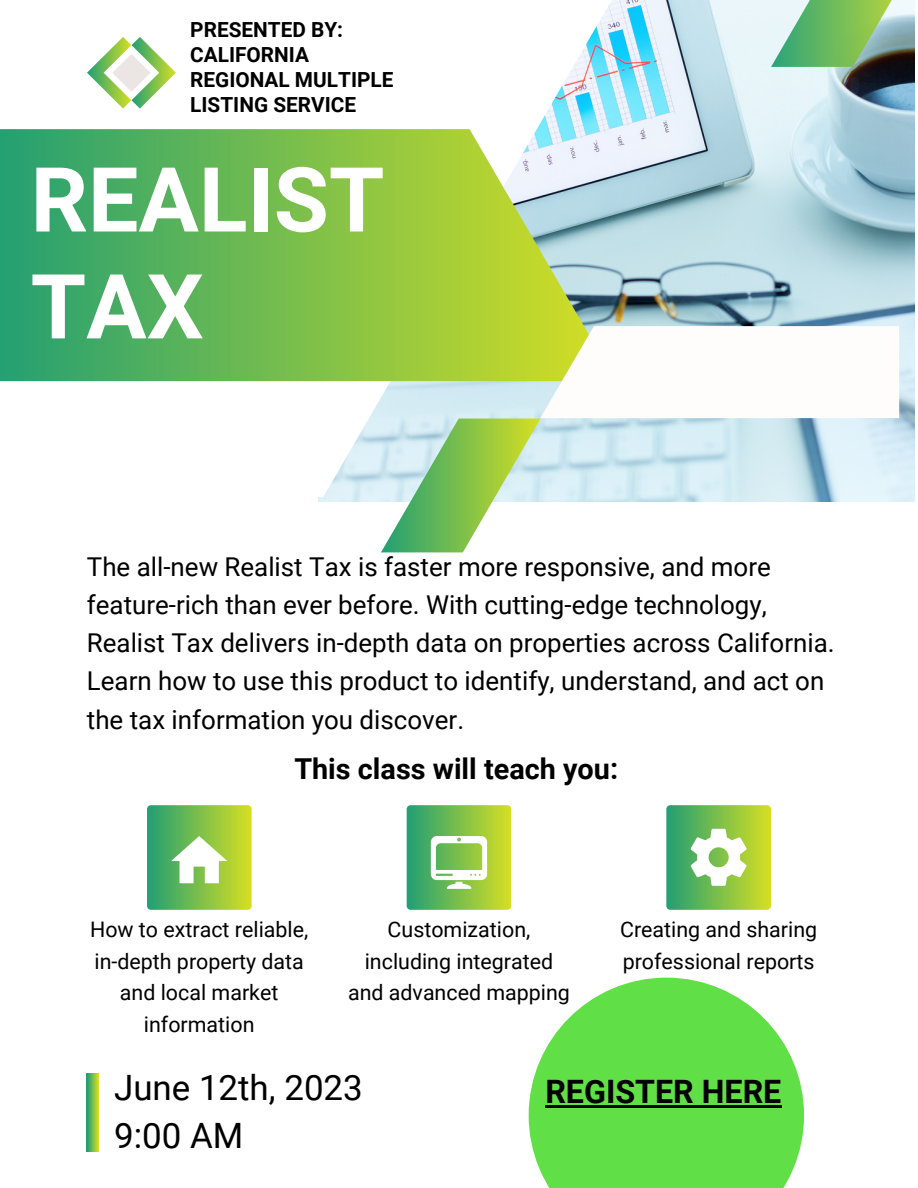
<style>
.page{position:relative;width:918px;height:1188px;background:#fff}
.page>*{position:absolute;margin:0;border:0;box-sizing:border-box;transform-origin:0 0}
.t1{font:700 89.85px/106.8px "Roboto";color:#fff}
.t2{font:34.95px/48.3px "Roboto";color:#000}
.t3{font:700 32.25px "Roboto";color:#000}
.t4{font:700 28.8px "Roboto";color:#000}
.t5{font:25.95px/38.2px "Roboto";color:#000}
.t6{font:21.45px/31.5px "Roboto";color:#000;text-align:center}
.t7{font:700 20.85px/24.8px "Roboto";color:#000}
</style>
<div class="page">
<img style="left:318px;top:0;width:597px;height:502px">
<svg style="left:0;top:0;width:626px;height:497px"></svg>
<svg style="left:0;top:129px;width:616px;height:252px;background:#77bd63"></svg>
<svg style="left:381px;top:326px;width:518px;height:226px"></svg>
<div style="left:407px;top:805px;width:104px;height:105px;background:linear-gradient(to right,#229f73,#d4de24);border-radius:4px"></div>
<div style="left:147px;top:805px;width:105px;height:105px;background:linear-gradient(to right,#229f74,#d7df22);border-radius:4px"></div>
<svg style="left:171px;top:836px;width:56px;height:47px"></svg>
<div style="left:666px;top:805px;width:105px;height:105px;background:linear-gradient(to right,#219f74,#d6df22);border-radius:4px"></div>
<svg style="left:691px;top:829px;width:56px;height:57px"></svg>
<svg style="left:431px;top:836px;width:56px;height:53px"></svg>
<svg style="left:87px;top:37px;width:89px;height:72px"></svg>
<svg style="left:87px;top:1073px;width:11px;height:78px"></svg>
<svg style="left:771px;top:0;width:144px;height:67px;background:#84b784"></svg>
<svg style="left:529px;top:978px;width:275px;height:210px;fill:#60df46"></svg>
<hr style="left:545px;top:1105px;width:149px;height:3px;background:#000">
<hr style="left:694px;top:1105px;width:87px;height:3px;background:#000">
<p class="t7" style="left:190px;top:18px;width:205px">PRESENTED BY:<br>CALIFORNIA<br>REGIONAL MULTIPLE<br>LISTING SERVICE</p>
<h1 class="t1" style="left:31px;top:147px;width:355px">REALIST<br>TAX</h1>
<p class="t5" style="left:87px;top:548px;width:749px">The all-new Realist Tax is faster more responsive, and more feature-rich than ever before. With cutting-edge technology, Realist Tax delivers in-depth data on properties across California.<br>Learn how to use this product to identify, understand, and act on the tax information you discover.</p>
<p class="t4" style="left:294px;top:752px;width:325px">This class will teach you:</p>
<p class="t6" style="left:90px;top:914px;width:220px">How to extract reliable, in-depth property data and local market information</p>
<p class="t6" style="left:348px;top:914px;width:223px">Customization, including integrated and advanced mapping</p>
<p class="t6" style="left:620px;top:914px;width:199px;text-align:left">Creating and sharing professional reports</p>
<h2 class="t2" style="left:114px;top:1064px;width:250px">June 12th, 2023<br>9:00 AM</h2>
<p class="t3" style="left:545px;top:1073px;width:238px">REGISTER HERE</p>
</div>
